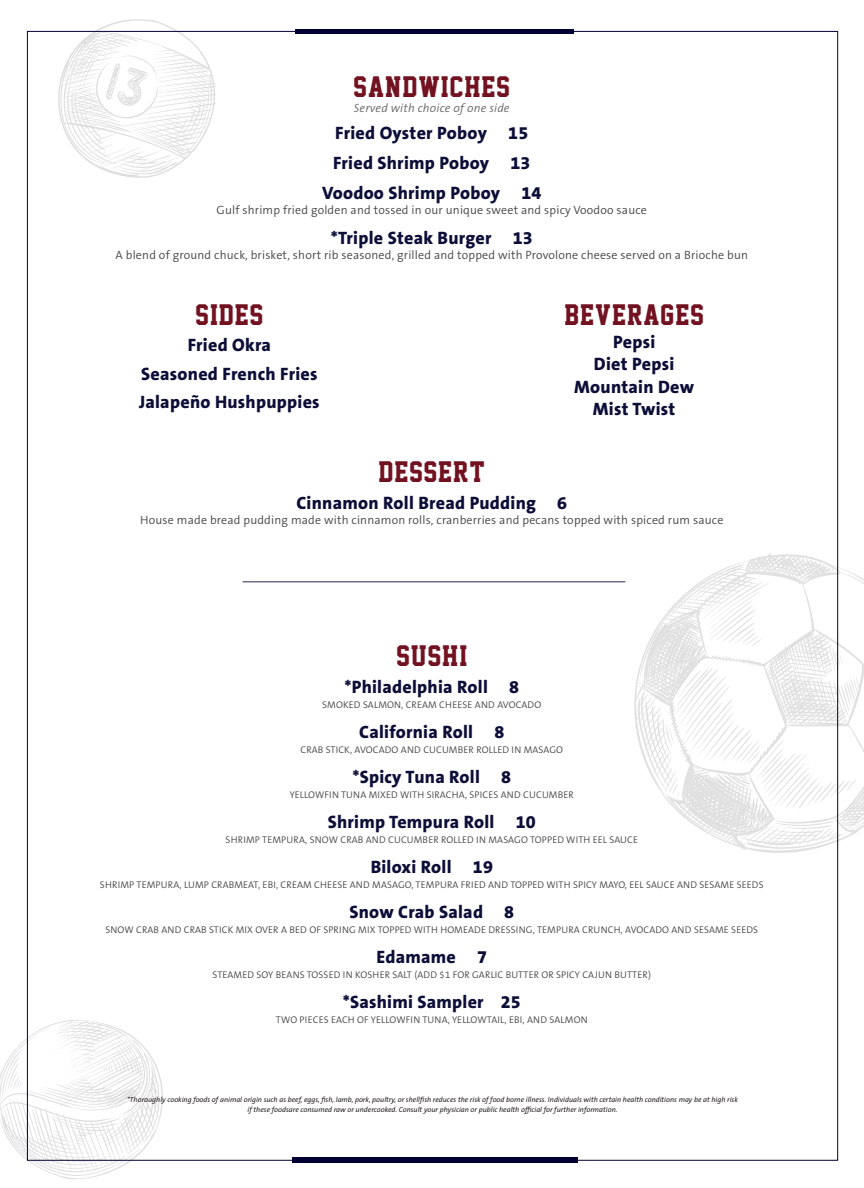
<style>
.page{position:relative;width:864px;height:1188px;background:#fff}
.page>*{position:absolute;margin:0;border:0;box-sizing:border-box;transform-origin:0 0}
.t1{font:27px "Superstar M54";letter-spacing:.04em;color:#721221}
.t2{font:800 18px/28.5px "The Sans B W8";letter-spacing:.015em;color:#0c0e38}
.t3{font:300 12px "The Sans B W4";letter-spacing:.015em;color:#444646}
.t4{font:italic 300 12px "The Sans B W4";letter-spacing:.015em;color:#666}
.t5{font:300 9.75px "The Sans B W4";letter-spacing:.015em;color:#444646}
.t6{font:italic 7.35px "The Sans B W5 Plain";color:#231f20}
</style>
<div class="page">
<svg style="left:634px;top:553px;width:230px;height:300px"></svg>
<svg style="left:0;top:1017px;width:163px;height:162px"></svg>
<svg style="left:56px;top:19px;width:161px;height:159px"></svg>
<hr style="left:243px;top:581px;width:382px;height:1px;background:#0c0e38">
<div style="left:295px;top:29px;width:279px;height:5px;background:#003"></div>
<div style="left:292px;top:1158px;width:286px;height:5px;background:#003"></div>
<p class="t1" style="left:354px;top:72px;width:158px">SANDWICHES</p>
<p class="t4" style="left:354px;top:100px;width:157px">Served with choice of one side</p>
<p class="t2" style="left:335px;top:118px;width:195px">Fried Oyster Poboy 15</p>
<p class="t2" style="left:333px;top:149px;width:199px">Fried Shrimp Poboy 13</p>
<p class="t2" style="left:322px;top:179px;width:221px">Voodoo Shrimp Poboy 14</p>
<p class="t3" style="left:217px;top:202px;width:432px">Gulf shrimp fried golden and tossed in our unique sweet and spicy Voodoo sauce</p>
<p class="t2" style="left:331px;top:224px;width:204px">*Triple Steak Burger 13</p>
<p class="t3" style="left:116px;top:247px;width:634px">A blend of ground chuck, brisket, short rib seasoned, grilled and topped with Provolone cheese served on a Brioche bun</p>
<p class="t1" style="left:196px;top:300px;width:69px">SIDES</p>
<p class="t2" style="left:188px;top:331px;width:85px">Fried Okra</p>
<p class="t2" style="left:139px;top:359px;width:182px">Seasoned French Fries<br>Jalapeño Hushpuppies</p>
<p class="t1" style="left:565px;top:300px;width:141px">BEVERAGES</p>
<p class="t2" style="left:613px;top:327px;width:44px">Pepsi</p>
<p class="t2" style="left:594px;top:350px;width:82px">Diet Pepsi</p>
<p class="t2" style="left:574px;top:372px;width:121px">Mountain Dew</p>
<p class="t2" style="left:593px;top:395px;width:84px">Mist Twist</p>
<p class="t1" style="left:378px;top:457px;width:108px">DESSERT</p>
<p class="t2" style="left:296px;top:489px;width:272px">Cinnamon Roll Bread Pudding 6</p>
<p class="t3" style="left:140px;top:513px;width:585px">House made bread pudding made with cinnamon rolls, cranberries and pecans topped with spiced rum sauce</p>
<p class="t1" style="left:396px;top:641px;width:72px">SUSHI</p>
<p class="t2" style="left:345px;top:672px;width:176px">*Philadelphia Roll 8</p>
<p class="t5" style="left:322px;top:698px;width:221px">SMOKED SALMON, CREAM CHEESE AND AVOCADO</p>
<p class="t2" style="left:359px;top:717px;width:146px">California Roll 8</p>
<p class="t5" style="left:300px;top:743px;width:264px">CRAB STICK, AVOCADO AND CUCUMBER ROLLED IN MASAGO</p>
<p class="t2" style="left:352px;top:762px;width:160px">*Spicy Tuna Roll 8</p>
<p class="t5" style="left:290px;top:788px;width:286px">YELLOWFIN TUNA MIXED WITH SIRACHA, SPICES AND CUCUMBER</p>
<p class="t2" style="left:328px;top:807px;width:210px">Shrimp Tempura Roll 10</p>
<p class="t5" style="left:226px;top:833px;width:414px">SHRIMP TEMPURA, SNOW CRAB AND CUCUMBER ROLLED IN MASAGO TOPPED WITH EEL SAUCE</p>
<p class="t2" style="left:371px;top:852px;width:124px">Biloxi Roll 19</p>
<p class="t5" style="left:100px;top:878px;width:665px">SHRIMP TEMPURA, LUMP CRABMEAT, EBI, CREAM CHEESE AND MASAGO, TEMPURA FRIED AND TOPPED WITH SPICY MAYO, EEL SAUCE AND SESAME SEEDS</p>
<p class="t2" style="left:349px;top:897px;width:166px">Snow Crab Salad 8</p>
<p class="t5" style="left:105px;top:923px;width:654px">SNOW CRAB AND CRAB STICK MIX OVER A BED OF SPRING MIX TOPPED WITH HOMEADE DRESSING, TEMPURA CRUNCH, AVOCADO AND SESAME SEEDS</p>
<p class="t2" style="left:376px;top:942px;width:112px">Edamame 7</p>
<p class="t5" style="left:213px;top:968px;width:440px">STEAMED SOY BEANS TOSSED IN KOSHER SALT (ADD $1 FOR GARLIC BUTTER OR SPICY CAJUN BUTTER)</p>
<p class="t2" style="left:343px;top:987px;width:180px">*Sashimi Sampler 25</p>
<p class="t5" style="left:276px;top:1013px;width:313px">TWO PIECES EACH OF YELLOWFIN TUNA, YELLOWTAIL, EBI, AND SALMON</p>
<p class="t6" style="left:127px;top:1095px;width:612px">*Thoroughly cooking foods of animal origin such as beef, eggs, fish, lamb, pork, poultry, or shellfish reduces the risk of food borne illness. Individuals with certain health conditions may be at high risk</p>
<p class="t6" style="left:248px;top:1105px;width:371px">if these foodsare consumed raw or undercooked. Consult your physician or public health official for further information.</p>
</div>
